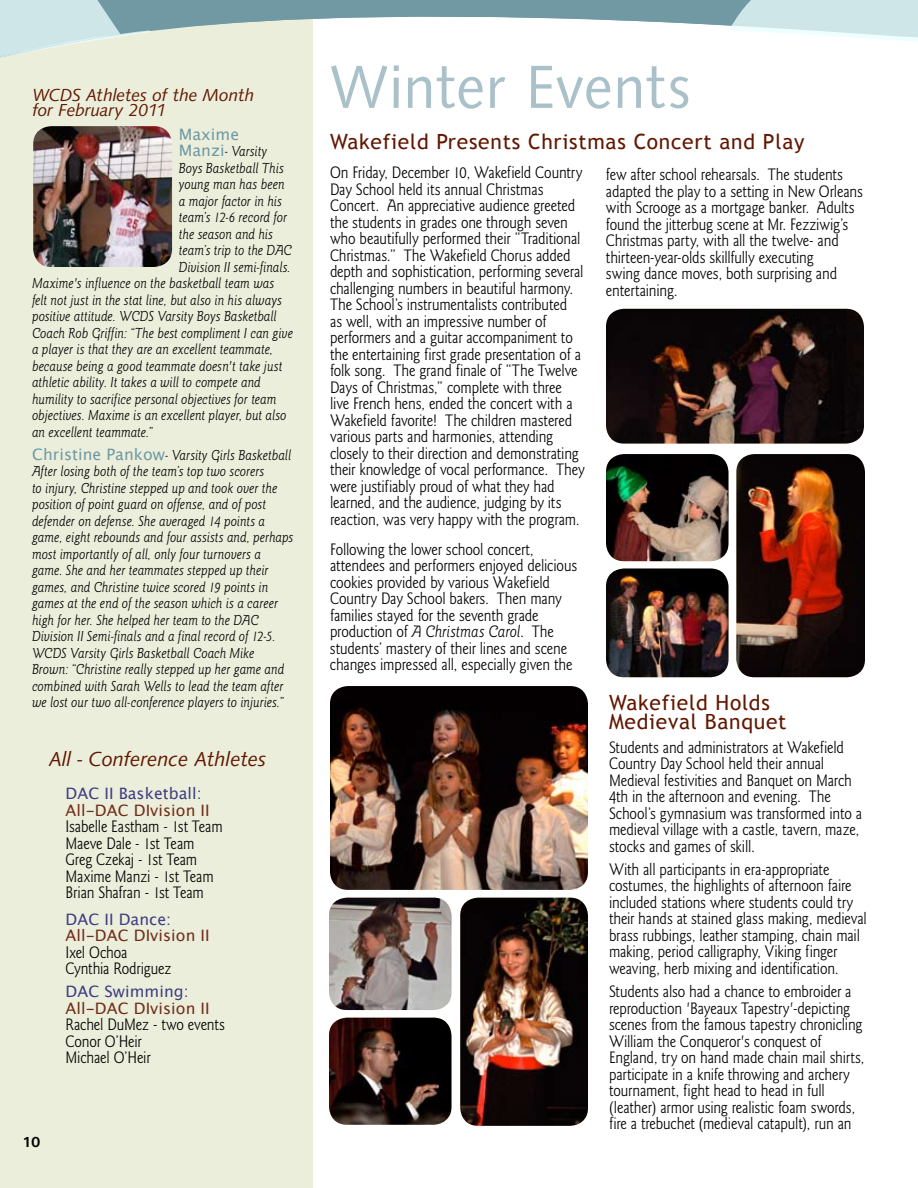
<style>
.page{position:relative;width:918px;height:1188px;background:#fff}
.page>*{position:absolute;margin:0;border:0;box-sizing:border-box;transform-origin:0 0}
.t1{font:63px "AYT Struktur";letter-spacing:.015em;color:#aac1ca;scale:.95 1}
.t2{font:21px/19.5px "Trebuchet MS";letter-spacing:.035em;color:#611700}
.t3{font:italic 21px "AYT Struktur";color:#611700}
.t4{font:italic 18px/15px "AYT Struktur";letter-spacing:-.01em;color:#611700}
.t5{font:17.25px/16.5px "AYT Goudy Sans";letter-spacing:-.01em;color:#000;scale:.9 1}
.t6{font:15.75px "Lucida Grande";letter-spacing:.005em;color:#712e1a}
.t7{font:15.75px "Lucida Grande";letter-spacing:.005em;color:#403e81}
.t8{font:15.75px "Lucida Grande";letter-spacing:.005em;color:#7099a4}
.t9{font:italic 15px/16.5px "AYT Goudy Sans";color:#000;scale:.9 1}
.t10{font:700 15px "AYT Unitus";color:#000}
.s1{font-family:"Lucida Grande";font-style:normal;font-size:15.75px;color:#7099a4}
.s2{font-style:italic}
</style>
<div class="page">
<div style="left:0;top:0;width:313px;height:1187px;background:#ebeedb"></div>
<svg style="left:152px;top:0;width:577px;height:31px;fill:#7099a4"></svg>
<svg style="left:0;top:0;width:152px;height:58px"></svg>
<svg style="left:729px;top:0;width:189px;height:42px"></svg>
<img style="left:33px;top:126px;width:139px;height:141px">
<img style="left:330px;top:686px;width:258px;height:204px">
<img style="left:606px;top:454px;width:123px;height:107px">
<img style="left:736px;top:454px;width:129px;height:223px">
<img style="left:606px;top:568px;width:123px;height:109px">
<img style="left:329px;top:898px;width:123px;height:112px">
<img style="left:460px;top:898px;width:128px;height:228px">
<img style="left:329px;top:1018px;width:123px;height:107px">
<img style="left:606px;top:309px;width:258px;height:135px">
<p class="t4" style="left:32px;top:88px;width:223px">WCDS Athletes of the Month for February 2011</p>
<p class="t8" style="left:179px;top:125px;width:62px">Maxime</p>
<p class="t9" style="left:179px;top:143px;width:100px"><span class="s1">Manzi</span>- Varsity</p>
<p class="t9" style="left:179px;top:160px;width:118px">Boys Basketball This</p>
<p class="t9" style="left:179px;top:176px;width:119px">young man has been</p>
<p class="t9" style="left:179px;top:193px;width:116px">a major factor in his</p>
<p class="t9" style="left:179px;top:209px;width:122px">team’s 12-6 record for</p>
<p class="t9" style="left:179px;top:226px;width:106px">the season and his</p>
<p class="t9" style="left:179px;top:242px;width:127px">team’s trip to the DAC</p>
<p class="t9" style="left:179px;top:259px;width:126px">Division II semi-finals.</p>
<p class="t9" style="left:32px;top:275px;width:271px">Maxime's influence on the basketball team was</p>
<p class="t9" style="left:32px;top:292px;width:279px">felt not just in the stat line, but also in his always</p>
<p class="t9" style="left:32px;top:308px;width:273px">positive attitude. WCDS Varsity Boys Basketball</p>
<p class="t9" style="left:32px;top:325px;width:291px">Coach Rob Griffin: “The best compliment I can give</p>
<p class="t9" style="left:32px;top:341px;width:269px">a player is that they are an excellent teammate,</p>
<p class="t9" style="left:32px;top:358px;width:280px">because being a good teammate doesn't take just</p>
<p class="t9" style="left:32px;top:374px;width:256px">athletic ability. It takes a will to compete and</p>
<p class="t9" style="left:32px;top:391px;width:273px">humility to sacrifice personal objectives for team</p>
<p class="t9" style="left:32px;top:407px;width:284px">objectives. Maxime is an excellent player, but also</p>
<p class="t9" style="left:32px;top:424px;width:135px">an excellent teammate.”</p>
<p class="t9" style="left:32px;top:447px;width:292px"><span class="s1">Christine Pankow</span>- Varsity Girls Basketball After losing both of the team’s top two scorers<br>to injury, Christine stepped up and took over the position of point guard on offense, and of post defender on defense. She averaged 14 points a game, eight rebounds and four assists and, perhaps most importantly of all, only four turnovers a game. She and her teammates stepped up their games, and Christine twice scored 19 points in games at the end of the season which is a career high for her. She helped her team to the DAC Division II Semi-finals and a final record of 12-5.<br>WCDS Varsity Girls Basketball Coach Mike Brown: “Christine really stepped up her game and combined with Sarah Wells to lead the team after we lost our two all-conference players to injuries.”</p>
<p class="t3" style="left:49px;top:748px;width:218px">All - Conference Athletes</p>
<p class="t7" style="left:66px;top:785px;width:138px">DAC II Basketball:</p>
<p class="t6" style="left:66px;top:801px;width:146px">All-DAC DIvision II</p>
<p class="t5" style="left:66px;top:819px;width:176px">Isabelle Eastham - 1st Team<br>Maeve Dale - 1st Team<br>Greg Czekaj - 1st Team<br>Maxime Manzi - 1st Team<br>Brian Shafran - 1st Team</p>
<p class="t7" style="left:66px;top:910px;width:107px">DAC II Dance:</p>
<p class="t6" style="left:66px;top:926px;width:146px">All-DAC DIvision II</p>
<p class="t5" style="left:66px;top:944px;width:119px">Ixel Ochoa<br>Cynthia Rodriguez</p>
<p class="t7" style="left:66px;top:983px;width:125px">DAC Swimming:</p>
<p class="t6" style="left:66px;top:999px;width:146px">All-DAC DIvision II</p>
<p class="t5" style="left:66px;top:1017px;width:179px">Rachel DuMez - two events<br>Conor O’Heir<br>Michael O’Heir</p>
<p class="t10" style="left:23px;top:1134px;width:19px">10</p>
<h1 class="t1" style="left:330px;top:51px;width:381px">Winter Events</h1>
<p class="t2" style="left:330px;top:132px;width:476px">Wakefield Presents Christmas Concert and Play</p>
<p class="t5" style="left:330px;top:164px;width:285px">On Friday, December 10, Wakefield Country Day School held its annual Christmas Concert. An appreciative audience greeted the students in grades one through seven who beautifully performed their “Traditional Christmas.” The Wakefield Chorus added depth and sophistication, performing several challenging numbers in beautiful harmony.<br>The School’s instrumentalists contributed<br>as well, with an impressive number of performers and a guitar accompaniment to the entertaining first grade presentation of a folk song. The grand finale of “The Twelve Days of Christmas,” complete with three live French hens, ended the concert with a Wakefield favorite! The children mastered various parts and harmonies, attending closely to their direction and demonstrating their knowledge of vocal performance. They were justifiably proud of what they had learned, and the audience, judging by its reaction, was very happy with the program.</p>
<p class="t5" style="left:330px;top:541px;width:276px">Following the lower school concert, attendees and performers enjoyed delicious cookies provided by various Wakefield Country Day School bakers. Then many families stayed for the seventh grade production of <span class="s2">A Christmas Carol</span>. The students’ mastery of their lines and scene changes impressed all, especially given the</p>
<p class="t5" style="left:606px;top:167px;width:287px">few after school rehearsals. The students adapted the play to a setting in New Orleans with Scrooge as a mortgage banker. Adults found the jitterbug scene at Mr. Fezziwig’s Christmas party, with all the twelve- and thirteen-year-olds skillfully executing<br>swing dance moves, both surprising and entertaining.</p>
<p class="t2" style="left:609px;top:693px;width:179px">Wakefield Holds<br>Medieval Banquet</p>
<p class="t5" style="left:609px;top:739px;width:283px">Students and administrators at Wakefield Country Day School held their annual Medieval festivities and Banquet on March 4th in the afternoon and evening. The School’s gymnasium was transformed into a medieval village with a castle, tavern, maze, stocks and games of skill.</p>
<p class="t5" style="left:609px;top:861px;width:288px">With all participants in era-appropriate costumes, the highlights of afternoon faire included stations where students could try their hands at stained glass making, medieval brass rubbings, leather stamping, chain mail making, period calligraphy, Viking finger weaving, herb mixing and identification.</p>
<p class="t5" style="left:609px;top:984px;width:285px">Students also had a chance to embroider a reproduction 'Bayeaux Tapestry'-depicting scenes from the famous tapestry chronicling William the Conqueror's conquest of England, try on hand made chain mail shirts, participate in a knife throwing and archery tournament, fight head to head in full (leather) armor using realistic foam swords, fire a trebuchet (medieval catapult), run an</p>
</div>
